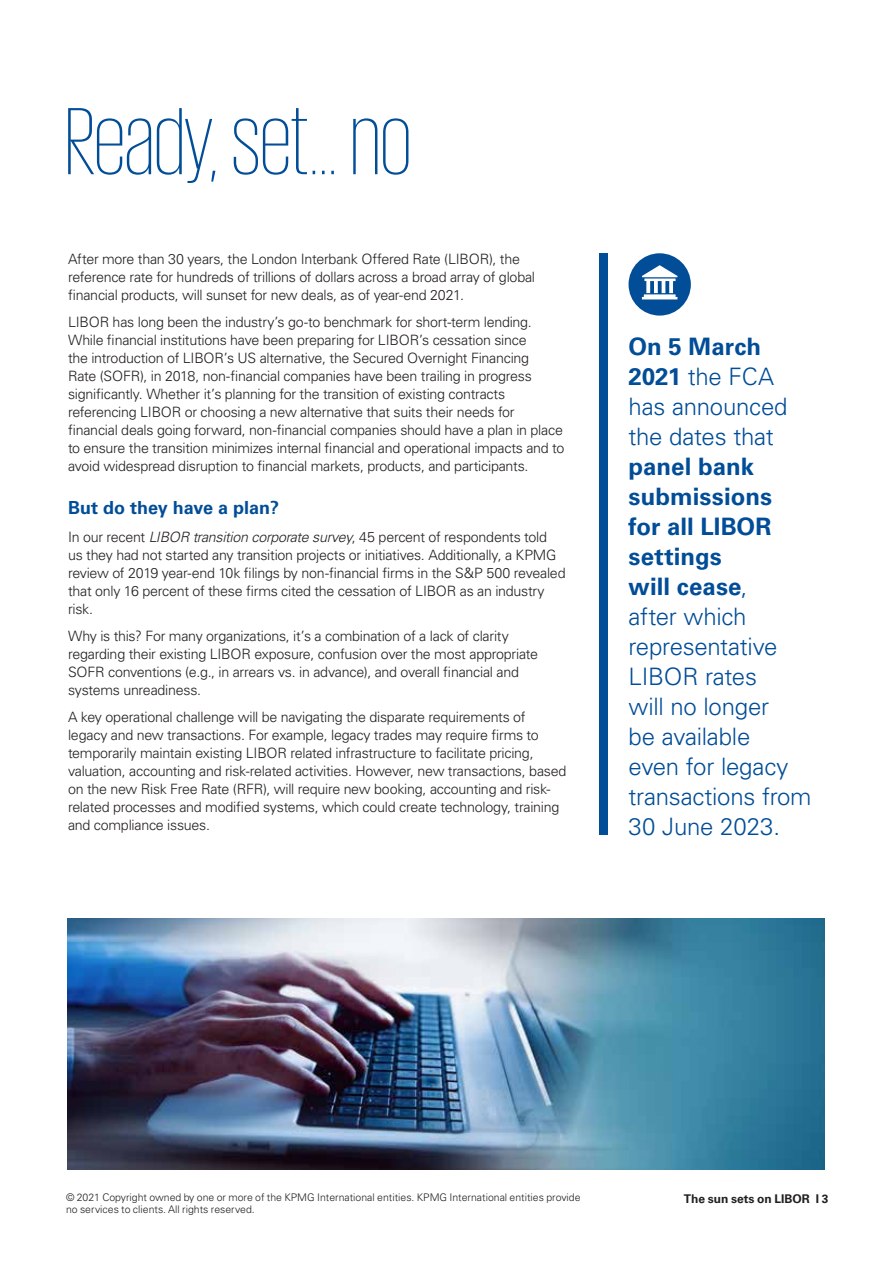
<style>
.page{position:relative;width:893px;height:1263px;background:#fff}
.page>*{position:absolute;margin:0;border:0;box-sizing:border-box;transform-origin:0 0}
.t1{font:200 97.5px "KPMG";letter-spacing:-.005em;color:#014d97}
.t2{font:300 24px/30px "Univers LT Std";letter-spacing:-.01em;color:#014d97}
.t3{font:700 18px "Univers LT Std";color:#014d97}
.t4{font:300 14.25px/18px "Univers LT Std";letter-spacing:-.02em;color:#231f20}
.t5{font:700 12px "Univers LT Std";color:#231f20}
.t6{font:300 10.5px/12px "Univers LT Std";color:#231f20}
.s1{font-style:italic}
.s2{font-weight:700}
</style>
<div class="page">
<div style="left:629px;top:253px;width:62px;height:63px;background:#014d97;border-radius:50%"></div>
<svg style="left:642px;top:265px;width:35px;height:34px"></svg>
<div style="left:600px;top:253px;width:8px;height:582px;background:#014d97"></div>
<img style="left:68px;top:918px;width:757px;height:251px">
<h1 class="t1" style="left:65px;top:95px;width:348px">Ready, set… no</h1>
<p class="t4" style="left:68px;top:250px;width:469px">After more than 30 years, the London Interbank Offered Rate (LIBOR), the reference rate for hundreds of trillions of dollars across a broad array of global financial products, will sunset for new deals, as of year-end 2021.</p>
<p class="t4" style="left:68px;top:313px;width:498px">LIBOR has long been the industry’s go-to benchmark for short-term lending.<br>While financial institutions have been preparing for LIBOR’s cessation since<br>the introduction of LIBOR’s US alternative, the Secured Overnight Financing<br>Rate (SOFR), in 2018, non-financial companies have been trailing in progress significantly. Whether it’s planning for the transition of existing contracts referencing LIBOR or choosing a new alternative that suits their needs for financial deals going forward, non-financial companies should have a plan in place to ensure the transition minimizes internal financial and operational impacts and to avoid widespread disruption to financial markets, products, and participants.</p>
<p class="t3" style="left:68px;top:498px;width:212px">But do they have a plan?</p>
<p class="t4" style="left:68px;top:528px;width:499px">In our recent <span class="s1">LIBOR transition corporate survey</span>, 45 percent of respondents told<br>us they had not started any transition projects or initiatives. Additionally, a KPMG review of 2019 year-end 10k filings by non-financial firms in the S&amp;P 500 revealed that only 16 percent of these firms cited the cessation of LIBOR as an industry risk.</p>
<p class="t4" style="left:68px;top:627px;width:471px">Why is this? For many organizations, it’s a combination of a lack of clarity regarding their existing LIBOR exposure, confusion over the most appropriate SOFR conventions (e.g., in arrears vs. in advance), and overall financial and systems unreadiness.</p>
<p class="t4" style="left:68px;top:708px;width:500px">A key operational challenge will be navigating the disparate requirements of legacy and new transactions. For example, legacy trades may require firms to temporarily maintain existing LIBOR related infrastructure to facilitate pricing, valuation, accounting and risk-related activities. However, new transactions, based on the new Risk Free Rate (RFR), will require new booking, accounting and risk&shy;related processes and modified systems, which could create technology, training and compliance issues.</p>
<h2 class="t2" style="left:628px;top:331px;width:161px"><span class="s2">On 5 March<br>2021</span> the FCA has announced the dates that</h2>
<h2 class="t2" style="left:628px;top:451px;width:185px"><span class="s2">panel bank submissions<br>for all LIBOR settings<br>will cease</span>,<br>after which representative<br>LIBOR rates<br>will no longer<br>be available<br>even for legacy transactions from<br>30 June 2023.</h2>
<p class="t6" style="left:66px;top:1191px;width:516px">© 2021 Copyright owned by one or more of the KPMG International entities. KPMG International entities provide no services to clients. All rights reserved.</p>
<p class="t5" style="left:684px;top:1191px;width:146px">The sun sets on LIBOR I 3</p>
</div>
